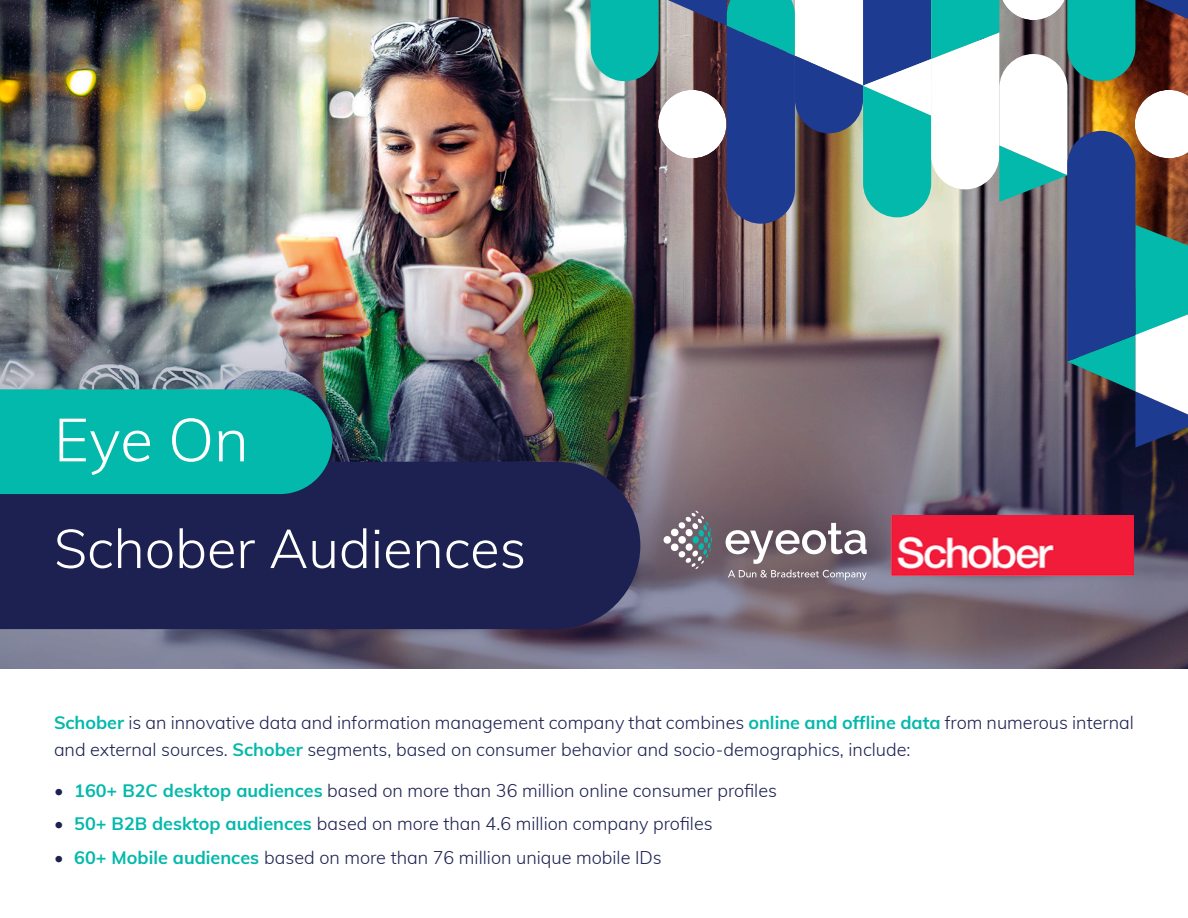
<style>
.page{position:relative;width:1188px;height:918px;background:#fff}
.page>*{position:absolute;margin:0;border:0;box-sizing:border-box;transform-origin:0 0}
.t1{font:300 60px "Muli";color:#fff}
.t2{font:300 54px "Muli";color:#fff}
.copy{font:300 18px/27px "Muli";color:#1c2151}
.Bullets{font:300 18px "Muli";color:#1c2151}
.s1{font-weight:700;color:#03b9ac}
.s2{font-weight:700}
</style>
<div class="page">
<img style="left:0;top:0;width:591px;height:174px">
<img style="left:0;top:174px;width:1188px;height:495px">
<div style="left:0;top:462px;width:640px;height:167px;background:#1c2151"></div>
<div style="left:0;top:389px;width:332px;height:105px;background:#03b9ac"></div>
<img style="left:591px;top:0;width:597px;height:448px">
<svg style="left:728px;top:570px;width:139px;height:10px"></svg>
<svg style="left:663px;top:511px;width:49px;height:58px"></svg>
<svg style="left:726px;top:523px;width:141px;height:41px"></svg>
<img style="left:892px;top:516px;width:242px;height:59px">
<p class="t1" style="left:54px;top:396px;width:196px">Eye On</p>
<p class="t2" style="left:54px;top:509px;width:474px">Schober Audiences</p>
<p class="copy" style="left:54px;top:708px;width:1082px"><span class="s1">Schober</span> is an innovative data and information management company that combines <span class="s1">online and offline data</span> from numerous internal and external sources. <span class="s1">Schober</span> segments, based on consumer behavior and socio-demographics, include:</p>
<p class="Bullets" style="left:54px;top:777px;width:725px"><span class="s2">•</span> <span class="s1">160+ B2C desktop audiences</span> based on more than 36 million online consumer profiles</p>
<p class="Bullets" style="left:54px;top:811px;width:660px"><span class="s2">•</span> <span class="s1">50+ B2B desktop audiences</span> based on more than 4.6 million company profiles</p>
<p class="Bullets" style="left:54px;top:844px;width:609px"><span class="s2">•</span> <span class="s1">60+ Mobile audiences</span> based on more than 76 million unique mobile IDs</p>
</div>
